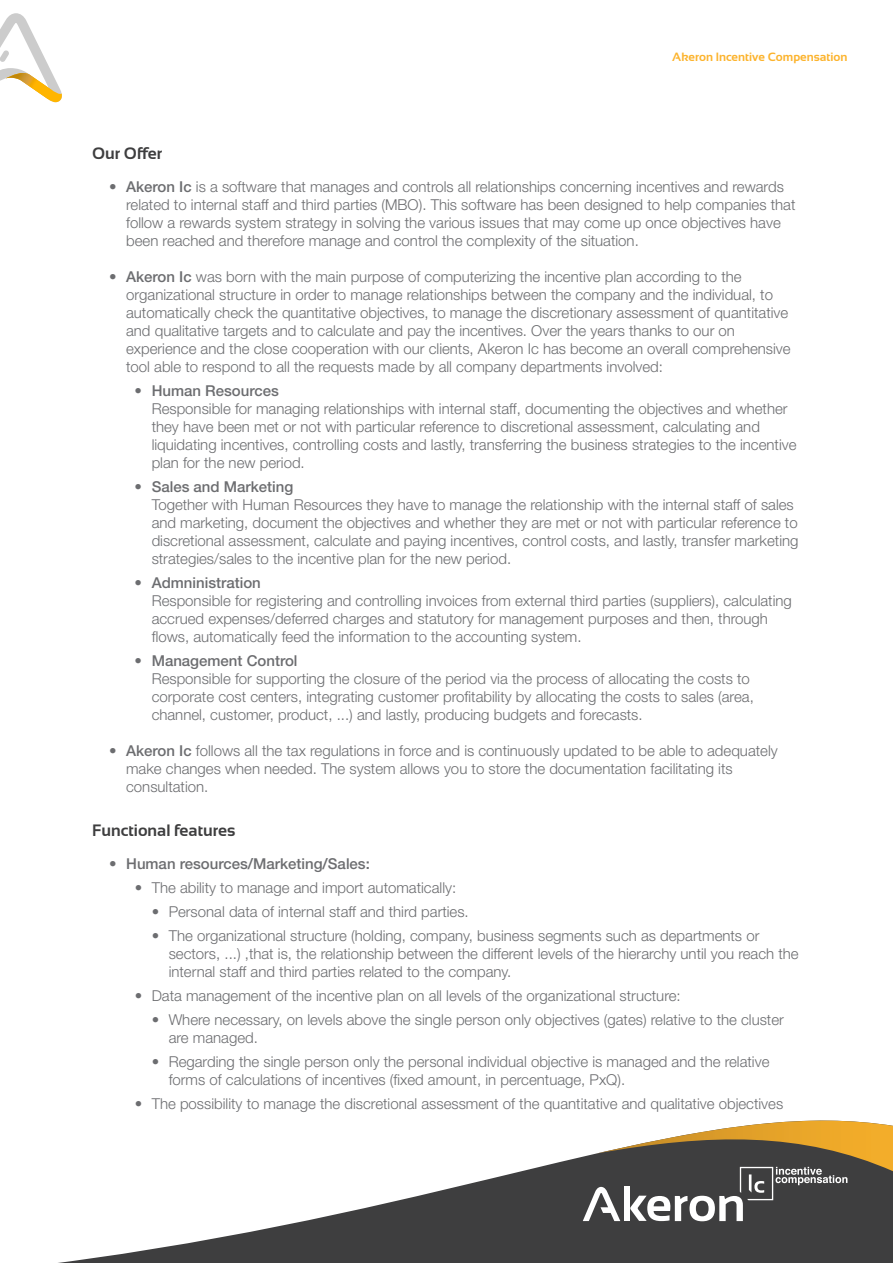
<style>
.page{position:relative;width:893px;height:1263px;background:#fff}
.page>*{position:absolute;margin:0;border:0;box-sizing:border-box;transform-origin:0 0}
.t1{font:700 16.5px "Sansation";color:#3e3e3f}
.t2{font:300 15px/18px "Helvetica Neue LT Std";color:#6c6d70}
.t3{font:500 15px "Helvetica Neue LT Std";color:#6c6d70}
.t4{font:700 12px "Sansation";color:#fcb32c}
.s1{font-weight:500}
</style>
<div class="page">
<svg style="left:58px;top:1156px;width:835px;height:107px;fill:#3e3e3f"></svg>
<svg style="left:0;top:13px;width:62px;height:89px"></svg>
<img style="left:6px;top:73px;width:46px;height:26px">
<svg style="left:583px;top:1120px;width:310px;height:101px"></svg>
<p class="t1" style="left:92px;top:144px;width:72px">Our Offer</p>
<p class="t4" style="left:672px;top:51px;width:177px">Akeron Incentive Compensation</p>
<p class="t2" style="left:126px;top:177px;width:671px;text-indent:-17px"><span class="s1">• Akeron Ic</span> is a software that manages and controls all relationships concerning incentives and rewards related to internal staff and third parties (MBO). This software has been designed to help companies that follow a rewards system strategy in solving the various issues that may come up once objectives have been reached and therefore manage and control the complexity of the situation.</p>
<p class="t2" style="left:126px;top:267px;width:666px;text-indent:-17px"><span class="s1">• Akeron Ic</span> was born with the main purpose of computerizing the incentive plan according to the organizational structure in order to manage relationships between the company and the individual, to automatically check the quantitative objectives, to manage the discretionary assessment of quantitative and qualitative targets and to calculate and pay the incentives. Over the years thanks to our on experience and the close cooperation with our clients, Akeron Ic has become an overall comprehensive tool able to respond to all the requests made by all company departments involved:</p>
<p class="t3" style="left:135px;top:382px;width:146px">• Human Resources</p>
<p class="t2" style="left:152px;top:399px;width:646px">Responsible for managing relationships with internal staff, documenting the objectives and whether they have been met or not with particular reference to discretional assessment, calculating and liquidating incentives, controlling costs and lastly, transferring the business strategies to the incentive plan for the new period.</p>
<p class="t3" style="left:135px;top:478px;width:160px">• Sales and Marketing</p>
<p class="t2" style="left:152px;top:495px;width:648px">Together with Human Resources they have to manage the relationship with the internal staff of sales and marketing, document the objectives and whether they are met or not with particular reference to discretional assessment, calculate and paying incentives, control costs, and lastly, transfer marketing strategies/sales to the incentive plan for the new period.</p>
<p class="t3" style="left:135px;top:574px;width:128px">• Admninistration</p>
<p class="t2" style="left:152px;top:591px;width:642px">Responsible for registering and controlling invoices from external third parties (suppliers), calculating accrued expenses/deferred charges and statutory for management purposes and then, through flows, automatically feed the information to the accounting system.</p>
<p class="t3" style="left:135px;top:652px;width:164px">• Management Control</p>
<p class="t2" style="left:152px;top:669px;width:604px">Responsible for supporting the closure of the period via the process of allocating the costs to corporate cost centers, integrating customer profitability by allocating the costs to sales (area, channel, customer, product, ...) and lastly, producing budgets and forecasts.</p>
<p class="t2" style="left:126px;top:741px;width:653px;text-indent:-17px"><span class="s1">• Akeron Ic</span> follows all the tax regulations in force and is continuously updated to be able to adequately make changes when needed. The system allows you to store the documentation facilitating its consultation.</p>
<p class="t1" style="left:92px;top:821px;width:145px">Functional features</p>
<p class="t3" style="left:109px;top:854px;width:262px">• Human resources/Marketing/Sales:</p>
<p class="t2" style="left:135px;top:878px;width:323px">• The ability to manage and import automatically:</p>
<p class="t2" style="left:152px;top:902px;width:319px">• Personal data of internal staff and third parties.</p>
<p class="t2" style="left:169px;top:926px;width:631px;text-indent:-17px">• The organizational structure (holding, company, business segments such as departments or sectors, ...) ,that is, the relationship between the different levels of the hierarchy until you reach the internal staff and third parties related to the company.</p>
<p class="t2" style="left:135px;top:986px;width:548px">• Data management of the incentive plan on all levels of the organizational structure:</p>
<p class="t2" style="left:169px;top:1010px;width:617px;text-indent:-17px">• Where necessary, on levels above the single person only objectives (gates) relative to the cluster are managed.</p>
<p class="t2" style="left:169px;top:1052px;width:602px;text-indent:-17px">• Regarding the single person only the personal individual objective is managed and the relative forms of calculations of incentives (fixed amount, in percentuage, PxQ).</p>
<p class="t2" style="left:135px;top:1094px;width:650px">• The possibility to manage the discretional assessment of the quantitative and qualitative objectives</p>
</div>
